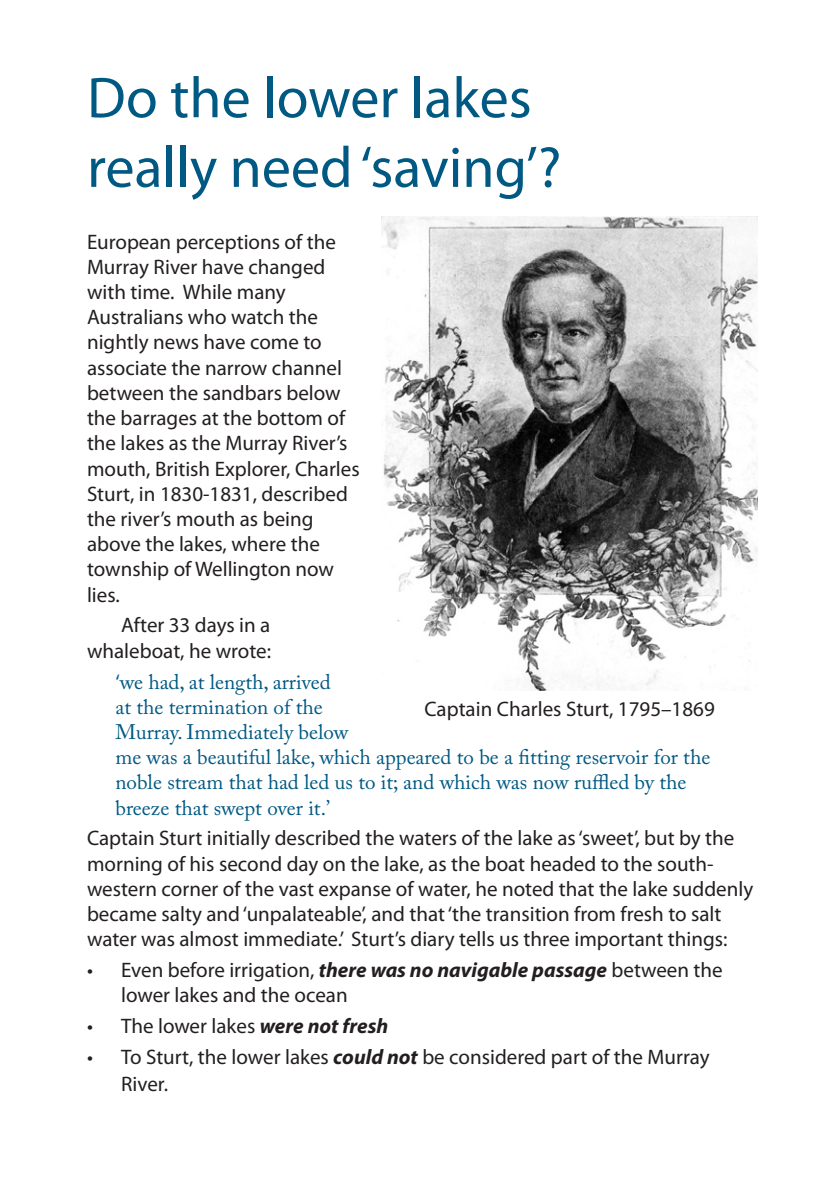
<style>
.page{position:relative;width:840px;height:1191px;background:#fff}
.page>*{position:absolute;margin:0;border:0;box-sizing:border-box;transform-origin:0 0}
.No_Spacing{font:58px/69.6px "Myriad Pro";color:#005983}
.No_Spacing-2{font:21px/25.2px "Myriad Pro";color:#231f20}
.No_Spacing-3{font:21px/25.2px "Adobe Caslon Pro";color:#005983}
.s1{font-family:"Myriad Pro"}
.s2{font-weight:700;font-style:italic}
</style>
<div class="page">
<img style="left:381px;top:216px;width:376px;height:474px">
<p class="No_Spacing" style="left:87px;top:62px;width:475px">Do the lower lakes really need ‘saving’?</p>
<p class="No_Spacing-2" style="left:87px;top:229px;width:274px">European perceptions of the<br>Murray River have changed with time. While many<br>Australians who watch the nightly news have come to associate the narrow channel between the sandbars below the barrages at the bottom of the lakes as the Murray River’s mouth, British Explorer, Charles<br>Sturt, in 1830-1831, described the river’s mouth as being above the lakes, where the township of Wellington now lies.</p>
<p class="No_Spacing-2" style="left:87px;top:612px;width:185px;text-align:right">After 33 days in a whaleboat, he wrote:</p>
<p class="No_Spacing-3" style="left:115px;top:668px;width:596px"><span class="s1">‘</span>we had, at length, arrived<br>at the termination of the<br>Murray. Immediately below<br>me was a beautiful lake, which appeared to be a fitting reservoir for the noble stream that had led us to it; and which was now ruffled by the breeze that swept over it.’</p>
<p class="No_Spacing-2" style="left:87px;top:825px;width:667px">Captain Sturt initially described the waters of the lake as ‘sweet’, but by the morning of his second day on the lake, as the boat headed to the south&shy;western corner of the vast expanse of water, he noted that the lake suddenly became salty and ‘unpalateable’, and that ‘the transition from fresh to salt water was almost immediate.’ Sturt’s diary tells us three important things:</p>
<p class="No_Spacing-2" style="left:121px;top:957px;width:603px;text-indent:-34px">• Even before irrigation, <span class="s2">there was no navigable passage</span> between the lower lakes and the ocean</p>
<p class="No_Spacing-2" style="left:87px;top:1013px;width:302px">• The lower lakes <span class="s2">were not fresh</span></p>
<p class="No_Spacing-2" style="left:121px;top:1043px;width:590px;line-height:26.4px;text-indent:-34px">• To Sturt, the lower lakes <span class="s2">could not</span> be considered part of the Murray<br>River.</p>
<p class="No_Spacing-2" style="left:424px;top:696px;width:291px">Captain Charles Sturt, 1795–1869</p>
</div>
